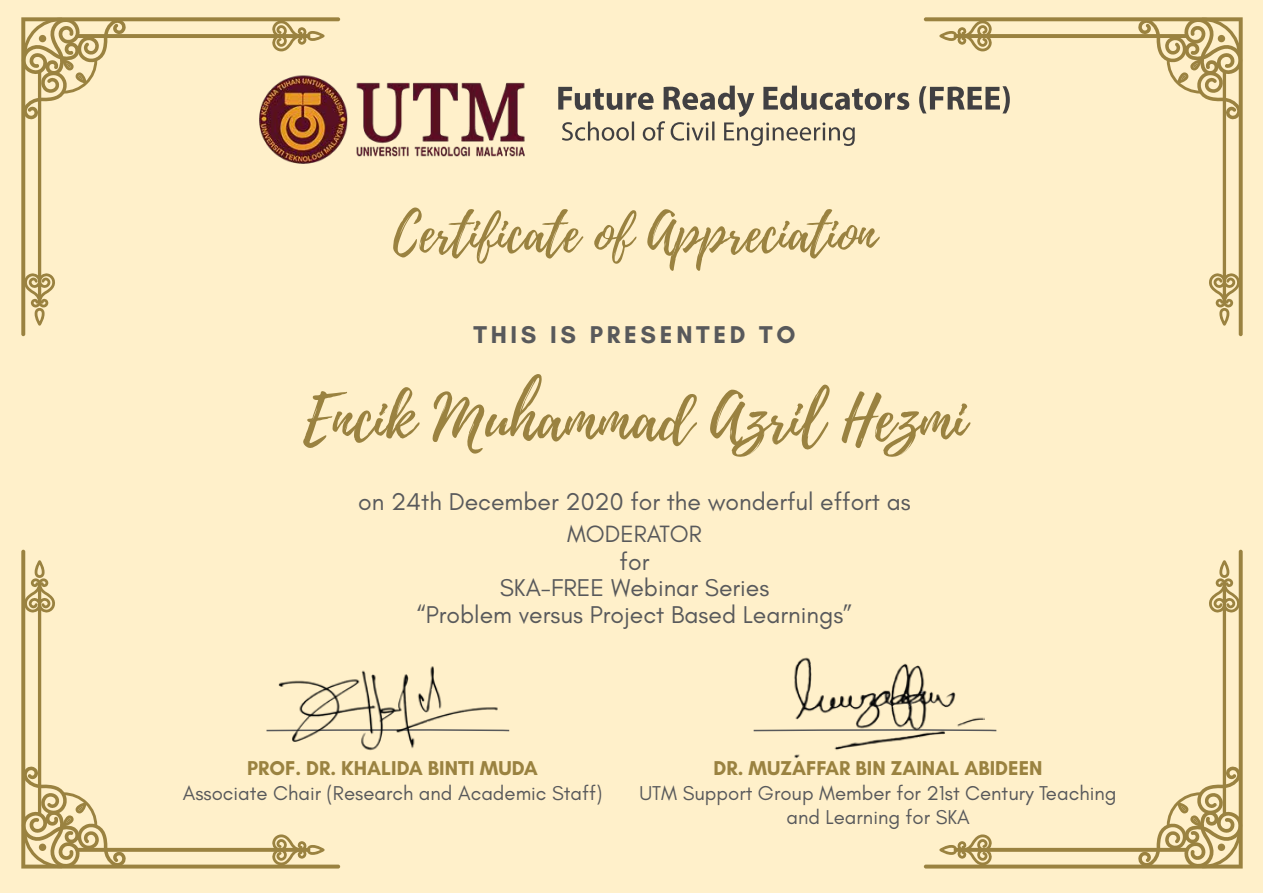
<style>
.page{position:relative;width:1263px;height:893px;background:#fff0ca}
.page>*{position:absolute;margin:0;border:0;box-sizing:border-box;transform-origin:0 0}
.t1{font:63px "Playlist Script";color:#9a8240}
.t2{font:52.5px "Playlist Script";color:#9a8240}
.t3{font:24.75px/27px "Glacial Indifference";color:#58595b;text-align:center}
.t4{font:700 24.75px "Glacial Indifference";letter-spacing:.15em;color:#58595b}
.t5{font:24px "Glacial Indifference";color:#58595b}
.t6{font:20.4px/24.5px "Glacial Indifference";color:#58595b;text-align:center}
.t7{font:700 20.4px "Glacial Indifference";color:#9a8240}
</style>
<div class="page">
<svg style="left:924px;top:17px;width:319px;height:319px"></svg>
<hr style="left:954px;top:34px;width:234px;height:4px;background:#9a8240;border-radius:2px">
<hr style="left:1223px;top:70px;width:3px;height:234px;background:#9a8240;border-radius:2px">
<svg style="left:1138px;top:18px;width:104px;height:102px"></svg>
<svg style="left:939px;top:20px;width:53px;height:31px"></svg>
<svg style="left:1208px;top:273px;width:32px;height:53px"></svg>
<svg style="left:21px;top:17px;width:319px;height:319px"></svg>
<hr style="left:76px;top:34px;width:234px;height:4px;background:#9a8240;border-radius:2px">
<hr style="left:38px;top:70px;width:3px;height:234px;background:#9a8240;border-radius:2px">
<svg style="left:22px;top:18px;width:104px;height:102px"></svg>
<svg style="left:272px;top:20px;width:53px;height:31px"></svg>
<svg style="left:24px;top:273px;width:32px;height:53px"></svg>
<svg style="left:924px;top:550px;width:319px;height:318px"></svg>
<svg style="left:954px;top:848px;width:234px;height:4px"></svg>
<hr style="left:1223px;top:582px;width:3px;height:234px;background:#9a8240;border-radius:2px">
<svg style="left:1138px;top:766px;width:104px;height:102px"></svg>
<svg style="left:939px;top:834px;width:53px;height:32px"></svg>
<svg style="left:1208px;top:560px;width:32px;height:53px"></svg>
<svg style="left:21px;top:550px;width:319px;height:318px"></svg>
<svg style="left:76px;top:848px;width:234px;height:4px"></svg>
<hr style="left:38px;top:582px;width:3px;height:234px;background:#9a8240;border-radius:2px">
<svg style="left:22px;top:766px;width:104px;height:102px"></svg>
<svg style="left:272px;top:834px;width:53px;height:32px"></svg>
<svg style="left:24px;top:560px;width:32px;height:53px"></svg>
<img style="left:244px;top:51px;width:782px;height:133px">
<svg style="left:265px;top:729px;width:245px;height:3px"></svg>
<svg style="left:753px;top:729px;width:245px;height:3px"></svg>
<img style="left:786px;top:651px;width:199px;height:112px">
<img style="left:278px;top:660px;width:222px;height:96px">
<h2 class="t2" style="left:393px;top:196px;width:484px">Certificate of Appreciation</h2>
<p class="t4" style="left:473px;top:319px;width:324px">THIS IS PRESENTED TO</p>
<h1 class="t1" style="left:303px;top:374px;width:664px">Encik Muhammad Azril Hezmi</h1>
<p class="t3" style="left:358px;top:488px;width:554px">on 24th December 2020 for the wonderful effort as</p>
<p class="t5" style="left:567px;top:520px;width:136px">MODERATOR</p>
<p class="t3" style="left:417px;top:574px;width:437px">SKA-FREE Webinar Series<br>“Problem versus Project Based Learnings”</p>
<p class="t3" style="left:620px;top:548px;width:31px">for</p>
<p class="t7" style="left:247px;top:755px;width:292px">PROF. DR. KHALIDA BINTI MUDA</p>
<p class="t6" style="left:183px;top:781px;width:421px">Associate Chair (Research and Academic Staff)</p>
<p class="t7" style="left:713px;top:755px;width:330px">DR. MUZAFFAR BIN ZAINAL ABIDEEN</p>
<p class="t6" style="left:639px;top:781px;width:478px">UTM Support Group Member for 21st Century Teaching and Learning for SKA</p>
</div>
